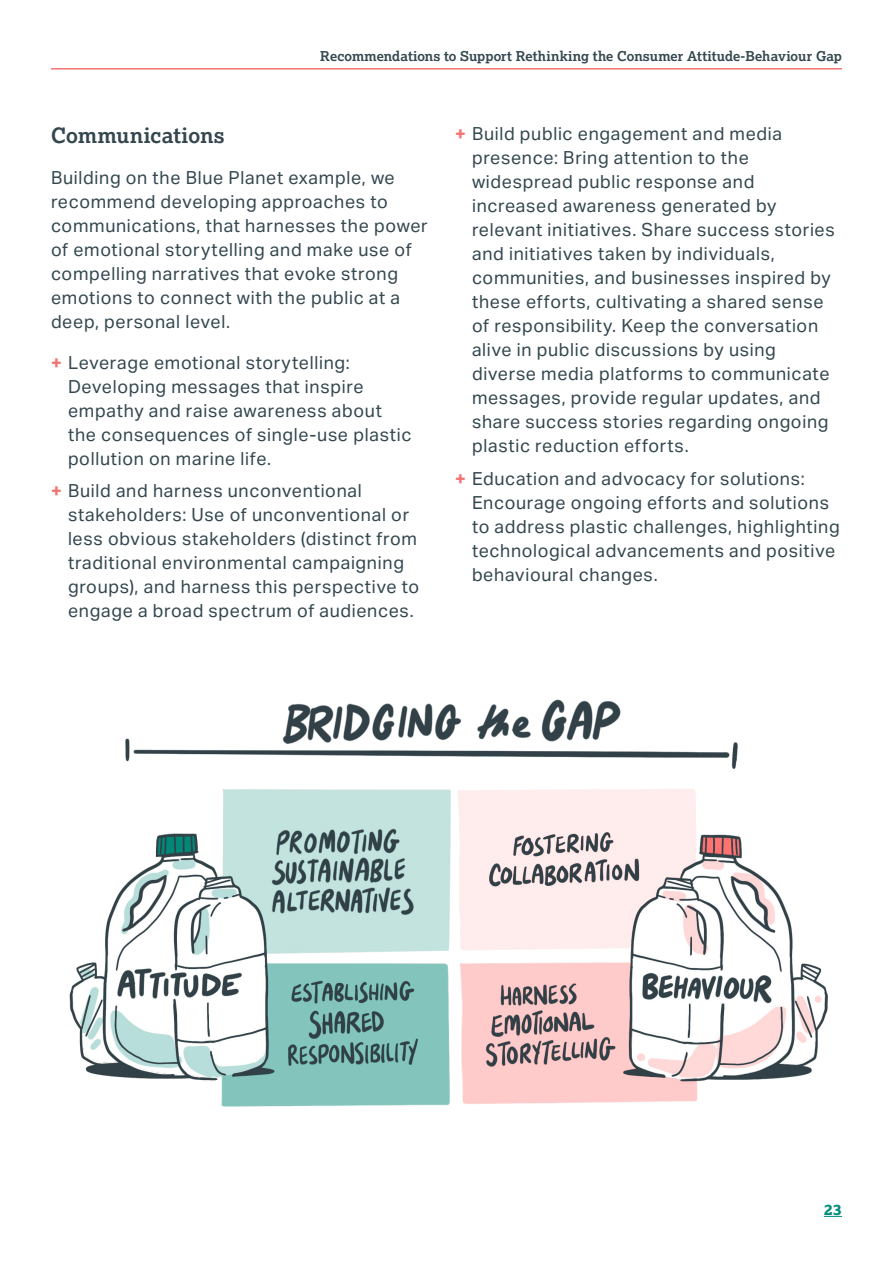
<style>
.page{position:relative;width:893px;height:1263px;background:#fff}
.page>*{position:absolute;margin:0;border:0;box-sizing:border-box;transform-origin:0 0}
.NewHeader3_-_grey{font:600 21px "Lexia";letter-spacing:.01em;color:#34474f}
.NewBodyCopy_-_bullets_-_tier_1{font:18px/24px "Aktiv Grotesk";letter-spacing:.035em;color:#34474f}
.NewBodyCopy{font:18px/24px "Aktiv Grotesk";letter-spacing:.035em;color:#34474f}
.t1{font:800 15px "Lexia";color:#008d7b}
.t2{font:600 13.5px "Lexia";letter-spacing:.005em;color:#34474f}
.s1{font-weight:700;color:#f27574}
</style>
<div class="page">
<svg style="left:824px;top:1216px;width:18px;height:1px"></svg>
<hr style="left:51px;top:68px;width:791px;height:2px;background:#f27574">
<img style="left:69px;top:699px;width:759px;height:408px">
<p class="t2" style="left:320px;top:47px;width:523px">Recommendations to Support Rethinking the Consumer Attitude-Behaviour Gap</p>
<h3 class="NewHeader3_-_grey" style="left:51px;top:122px;width:175px">Communications</h3>
<p class="NewBodyCopy" style="left:51px;top:166px;width:378px">Building on the Blue Planet example, we recommend developing approaches to communications, that harnesses the power of emotional storytelling and make use of compelling narratives that evoke strong emotions to connect with the public at a deep, personal level.</p>
<p class="NewBodyCopy_-_bullets_-_tier_1" style="left:68px;top:351px;width:345px;text-indent:-17px"><span class="s1">+</span> Leverage emotional storytelling:<br>Developing messages that inspire empathy and raise awareness about the consequences of single-use plastic pollution on marine life.</p>
<p class="NewBodyCopy_-_bullets_-_tier_1" style="left:68px;top:479px;width:353px;text-indent:-17px"><span class="s1">+</span> Build and harness unconventional stakeholders: Use of unconventional or less obvious stakeholders (distinct from traditional environmental campaigning groups), and harness this perspective to engage a broad spectrum of audiences.</p>
<p class="NewBodyCopy_-_bullets_-_tier_1" style="left:472px;top:122px;width:364px;text-indent:-17px"><span class="s1">+</span> Build public engagement and media presence: Bring attention to the widespread public response and increased awareness generated by relevant initiatives. Share success stories and initiatives taken by individuals, communities, and businesses inspired by these efforts, cultivating a shared sense of responsibility. Keep the conversation alive in public discussions by using diverse media platforms to communicate messages, provide regular updates, and share success stories regarding ongoing plastic reduction efforts.</p>
<p class="NewBodyCopy_-_bullets_-_tier_1" style="left:472px;top:467px;width:369px;text-indent:-17px"><span class="s1">+</span> Education and advocacy for solutions:<br>Encourage ongoing efforts and solutions to address plastic challenges, highlighting technological advancements and positive behavioural changes.</p>
<p class="t1" style="left:824px;top:1200px;width:19px">23</p>
</div>
